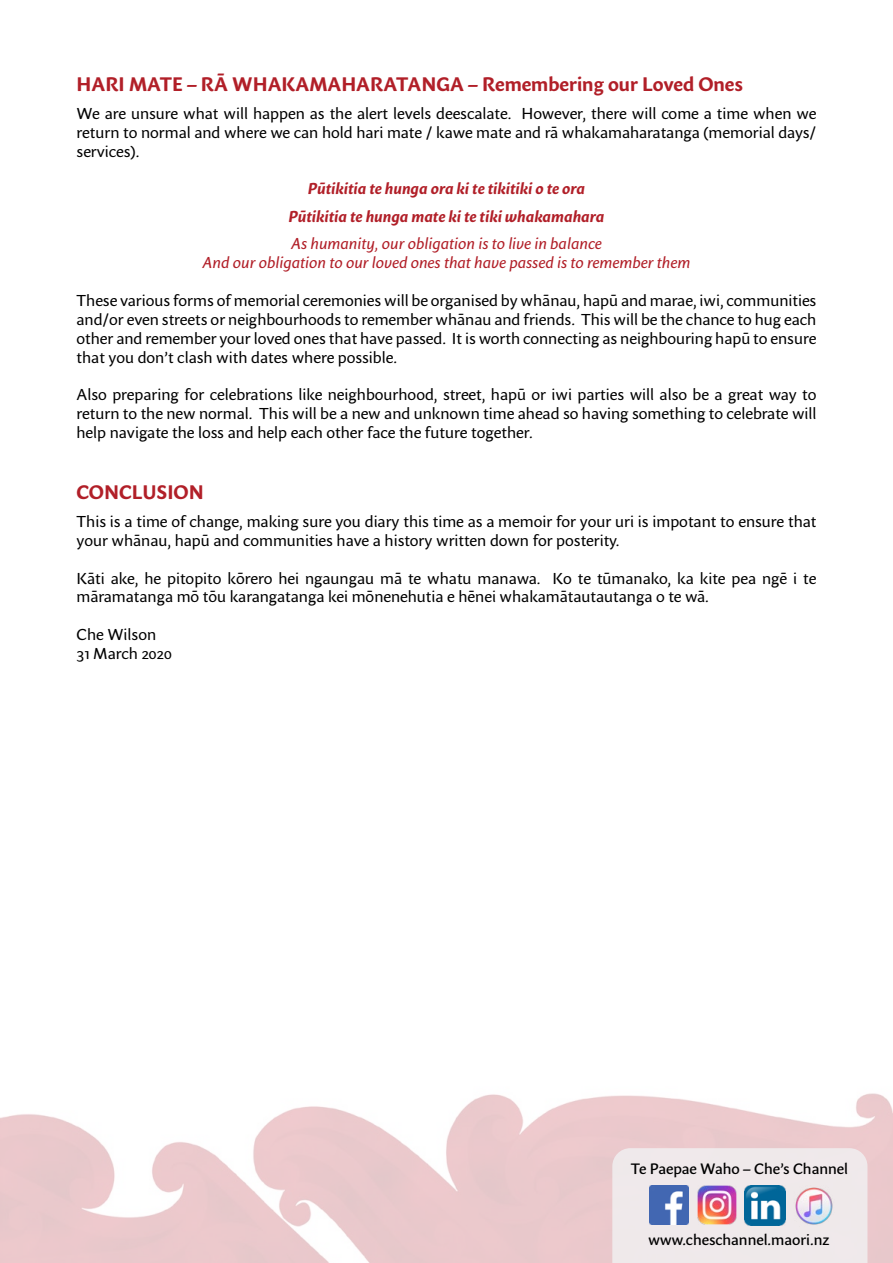
<style>
.page{position:relative;width:893px;height:1263px;background:#fff}
.page>*{position:absolute;margin:0;border:0;box-sizing:border-box;transform-origin:0 0}
.t1{font:700 19.5px "Sharik Sans";color:#b11f28}
.t2{font:15.75px/18.9px "Sharik Sans";color:#000;text-align:justify}
.t3{font:italic 15.75px/18.9px "Sharik Sans";color:#b11f28;text-align:center}
.t4{font:italic 700 15.75px/27.5px "Sharik Sans";color:#b11f28;text-align:center}
.t5{font:500 15px "Sharik Sans";color:#000}
</style>
<div class="page">
<img style="left:0;top:1093px;width:893px;height:170px">
<div style="left:612px;top:1148px;width:255px;height:115px;background:#efe9eb"></div>
<img style="left:745px;top:1185px;width:40px;height:40px">
<img style="left:793px;top:1185px;width:41px;height:41px">
<img style="left:697px;top:1185px;width:39px;height:39px">
<img style="left:649px;top:1185px;width:39px;height:39px">
<p class="t1" style="left:77px;top:71px;width:668px">HARI MATE – RĀ WHAKAMAHARATANGA – Remembering our Loved Ones</p>
<p class="t2" style="left:77px;top:103px;width:741px">We are unsure what will happen as the alert levels deescalate. However, there will come a time when we return to normal and where we can hold hari mate / kawe mate and rā whakamaharatanga (memorial days/ services).</p>
<p class="t4" style="left:289px;top:175px;width:317px">Pūtikitia te hunga ora ki te tikitiki o te ora<br>Pūtikitia te hunga mate ki te tiki whakamahara</p>
<p class="t3" style="left:203px;top:234px;width:489px">As humanity, our obligation is to live in balance<br>And our obligation to our loved ones that have passed is to remember them</p>
<p class="t2" style="left:77px;top:290px;width:741px">These various forms of memorial ceremonies will be organised by whānau, hapū and marae, iwi, communities and/or even streets or neighbourhoods to remember whānau and friends. This will be the chance to hug each other and remember your loved ones that have passed. It is worth connecting as neighbouring hapū to ensure that you don’t clash with dates where possible.</p>
<p class="t2" style="left:77px;top:385px;width:741px">Also preparing for celebrations like neighbourhood, street, hapū or iwi parties will also be a great way to return to the new normal. This will be a new and unknown time ahead so having something to celebrate will help navigate the loss and help each other face the future together.</p>
<p class="t1" style="left:77px;top:479px;width:129px">CONCLUSION</p>
<p class="t2" style="left:77px;top:511px;width:741px">This is a time of change, making sure you diary this time as a memoir for your uri is impotant to ensure that your whānau, hapū and communities have a history written down for posterity.</p>
<p class="t2" style="left:77px;top:568px;width:741px">Kāti ake, he pitopito kōrero hei ngaungau mā te whatu manawa. Ko te tūmanako, ka kite pea ngē i te māramatanga mō tōu karangatanga kei mōnenehutia e hēnei whakamātautautanga o te wā.</p>
<p class="t2" style="left:77px;top:625px;width:97px">Che Wilson<br>31 March 2020</p>
<p class="t5" style="left:631px;top:1158px;width:219px">Te Paepae Waho – Che’s Channel</p>
<p class="t5" style="left:648px;top:1229px;width:183px">www.cheschannel.maori.nz</p>
</div>
